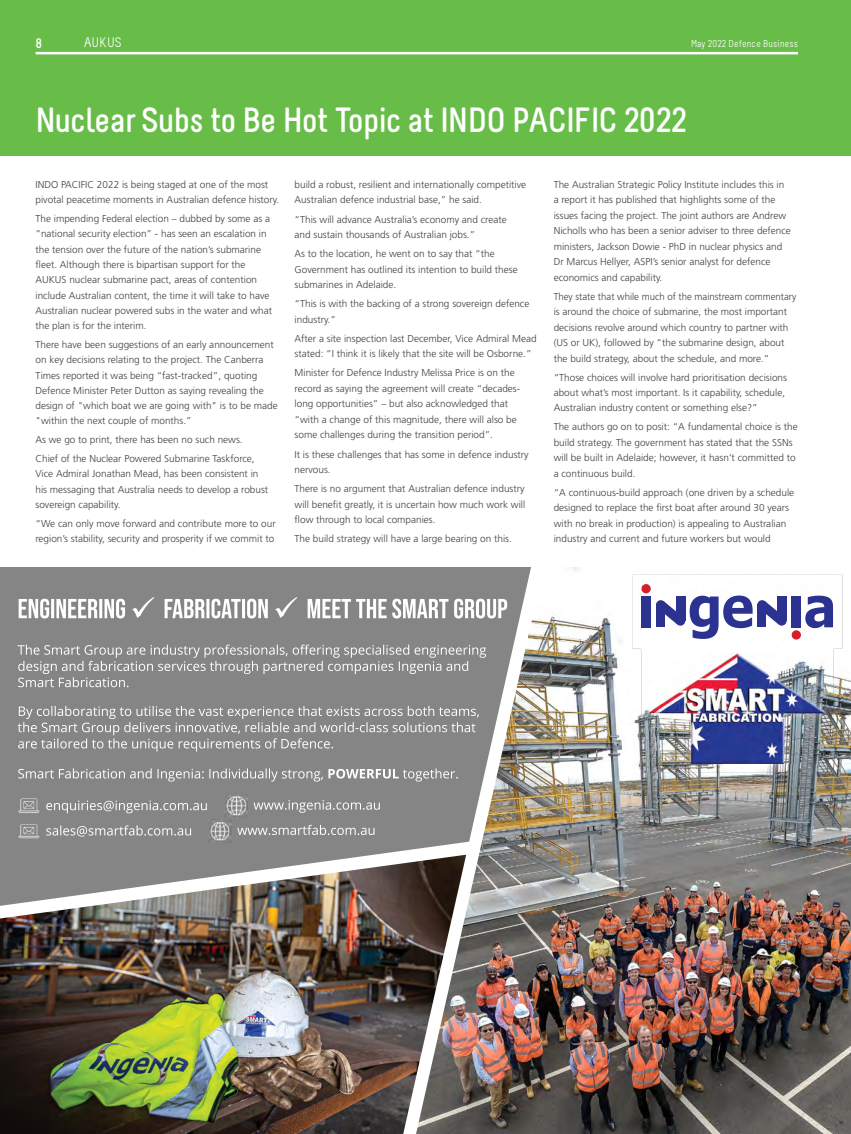
<style>
.page{position:relative;width:851px;height:1134px;background:#fff}
.page>*{position:absolute;margin:0;border:0;box-sizing:border-box;transform-origin:0 0}
.t1{font:700 35px "Melbourne";letter-spacing:-.02em;color:#fff}
.t2{font:13.75px "Melbourne";letter-spacing:.025em;color:#fff}
.t3{font:700 13.75px "Melbourne";color:#fff}
.t4{font:300 10px/15.5px "Frutiger LT Std";color:#414042}
.t5{font:300 10px/15.5px "Frutiger LT Std";color:#414042;scale:.96 1}
.t6{font:10px "Melbourne";letter-spacing:.02em;color:#fff}
</style>
<div class="page">
<div style="left:0;top:0;width:850px;height:156px;background:#68bd49"></div>
<hr style="left:36px;top:52px;width:761px;height:2px;background:#fff">
<div style="left:0;top:567px;width:850px;height:567px;background:#858585"></div>
<img style="left:0;top:950px;width:403px;height:184px">
<svg style="left:18px;top:768px;width:381px;height:13px"></svg>
<svg style="left:18px;top:706px;width:385px;height:45px"></svg>
<svg style="left:18px;top:645px;width:385px;height:42px"></svg>
<svg style="left:19px;top:597px;width:383px;height:21px"></svg>
<img style="left:0;top:842px;width:403px;height:108px">
<img style="left:544px;top:567px;width:306px;height:567px">
<div style="left:632px;top:575px;width:210px;height:74px;background:#fff"></div>
<div style="left:641px;top:584px;width:9px;height:9px;background:#d91f26;border-radius:50%"></div>
<div style="left:791px;top:630px;width:9px;height:10px;background:#d91f26;border-radius:50%"></div>
<div style="left:641px;top:596px;width:10px;height:31px;background:#2b328f"></div>
<div style="left:791px;top:596px;width:9px;height:31px;background:#2b328f"></div>
<svg style="left:805px;top:596px;width:27px;height:32px"></svg>
<svg style="left:689px;top:595px;width:63px;height:44px"></svg>
<svg style="left:664px;top:601px;width:12px;height:23px"></svg>
<div style="left:655px;top:600px;width:10px;height:10px;background:#2b328f;border-radius:50%"></div>
<div style="left:675px;top:616px;width:10px;height:10px;background:#2b328f;border-radius:50%"></div>
<div style="left:655px;top:605px;width:9px;height:22px;background:#2b328f"></div>
<div style="left:676px;top:596px;width:9px;height:25px;background:#2b328f"></div>
<svg style="left:765px;top:601px;width:12px;height:23px"></svg>
<div style="left:757px;top:600px;width:9px;height:10px;background:#2b328f;border-radius:50%"></div>
<div style="left:776px;top:616px;width:10px;height:10px;background:#2b328f;border-radius:50%"></div>
<div style="left:757px;top:605px;width:9px;height:22px;background:#2b328f"></div>
<div style="left:777px;top:596px;width:9px;height:25px;background:#2b328f"></div>
<img style="left:641px;top:645px;width:192px;height:127px">
<img style="left:648px;top:653px;width:177px;height:110px">
<img style="left:403px;top:567px;width:141px;height:567px">
<img style="left:18px;top:798px;width:22px;height:15px">
<img style="left:226px;top:795px;width:22px;height:22px">
<svg style="left:253px;top:800px;width:127px;height:13px"></svg>
<svg style="left:46px;top:800px;width:161px;height:13px"></svg>
<img style="left:18px;top:824px;width:22px;height:15px">
<img style="left:209px;top:819px;width:22px;height:23px">
<svg style="left:237px;top:825px;width:137px;height:10px"></svg>
<svg style="left:46px;top:825px;width:145px;height:12px"></svg>
<h2 class="t3" style="left:35px;top:36px;width:8px">8</h2>
<h2 class="t2" style="left:84px;top:36px;width:39px">AUKUS</h2>
<p class="t6" style="left:691px;top:39px;width:108px">May 2022 Defence Business</p>
<h1 class="t1" style="left:35px;top:102px;width:653px">Nuclear Subs to Be Hot Topic at INDO PACIFIC 2022</h1>
<p class="t4" style="left:35px;top:177px;width:245px">INDO PACIFIC 2022 is being staged at one of the most pivotal peacetime moments in Australian defence history.</p>
<p class="t4" style="left:35px;top:211px;width:238px">The impending Federal election – dubbed by some as a “national security election” - has seen an escalation in the tension over the future of the nation’s submarine fleet. Although there is bipartisan support for the AUKUS nuclear submarine pact, areas of contention include Australian content, the time it will take to have Australian nuclear powered subs in the water and what the plan is for the interim.</p>
<p class="t4" style="left:35px;top:337px;width:244px">There have been suggestions of an early announcement on key decisions relating to the project. The Canberra Times reported it was being “fast-tracked”, quoting Defence Minister Peter Dutton as saying revealing the design of "which boat we are going with" is to be made "within the next couple of months.”</p>
<p class="t4" style="left:35px;top:430px;width:221px;line-height:18.9px">As we go to print, there has been no such news.<br>Chief of the Nuclear Powered Submarine Taskforce,</p>
<p class="t4" style="left:35px;top:466px;width:234px">Vice Admiral Jonathan Mead, has been consistent in his messaging that Australia needs to develop a robust sovereign capability.</p>
<p class="t4" style="left:35px;top:516px;width:242px">“We can only move forward and contribute more to our region’s stability, security and prosperity if we commit to</p>
<p class="t4" style="left:294px;top:177px;width:233px">build a robust, resilient and internationally competitive<br>Australian defence industrial base,” he said.</p>
<p class="t4" style="left:294px;top:211px;width:214px">“This will advance Australia’s economy and create and sustain thousands of Australian jobs.”</p>
<p class="t4" style="left:294px;top:246px;width:224px">As to the location, he went on to say that “the<br>Government has outlined its intention to build these submarines in Adelaide.</p>
<p class="t4" style="left:294px;top:296px;width:236px">“This is with the backing of a strong sovereign defence industry.”</p>
<p class="t4" style="left:294px;top:331px;width:243px">After a site inspection last December, Vice Admiral Mead stated: “I think it is likely that the site will be Osborne.”</p>
<p class="t4" style="left:294px;top:365px;width:227px">Minister for Defence Industry Melissa Price is on the record as saying the agreement will create “decades&shy;long opportunities” – but also acknowledged that “with a change of this magnitude, there will also be some challenges during the transition period”.</p>
<p class="t4" style="left:294px;top:446px;width:235px">It is these challenges that has some in defence industry nervous.</p>
<p class="t4" style="left:294px;top:481px;width:232px;text-align:justify">There is no argument that Australian defence industry will benefit greatly, it is uncertain how much work will flow through to local companies.</p>
<p class="t4" style="left:294px;top:531px;width:219px">The build strategy will have a large bearing on this.</p>
<p class="t4" style="left:553px;top:177px;width:239px">The Australian Strategic Policy Institute includes this in a report it has published that highlights some of the issues facing the project. The joint authors are Andrew Nicholls who has been a senior adviser to three defence ministers, Jackson Dowie - PhD in nuclear physics and Dr Marcus Hellyer, ASPI’s senior analyst for defence economics and capability.</p>
<p class="t5" style="left:553px;top:289px;width:254px">They state that while much of the mainstream commentary is around the choice of submarine, the most important decisions revolve around which country to partner with (US or UK), followed by “the submarine design, about the build strategy, about the schedule, and more.”</p>
<p class="t4" style="left:553px;top:369px;width:235px">“Those choices will involve hard prioritisation decisions about what’s most important. Is it capability, schedule,<br>Australian industry content or something else?”</p>
<p class="t4" style="left:553px;top:419px;width:245px">The authors go on to posit: “A fundamental choice is the build strategy. The government has stated that the SSNs will be built in Adelaide; however, it hasn’t committed to a continuous build.</p>
<p class="t4" style="left:553px;top:485px;width:242px">“A continuous-build approach (one driven by a schedule designed to replace the first boat after around 30 years with no break in production) is appealing to Australian industry and current and future workers but would</p>
</div>
